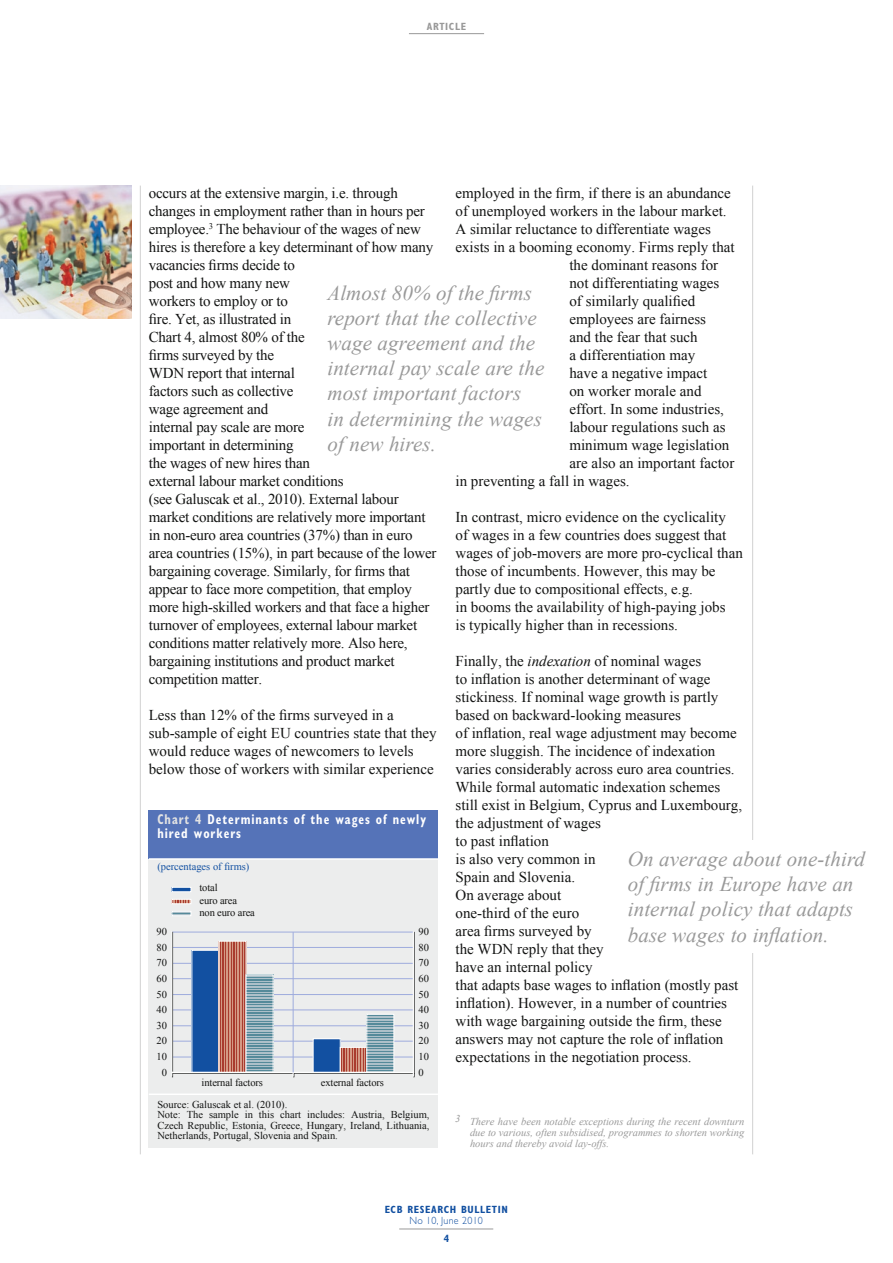
<style>
.page{position:relative;width:893px;height:1263px;background:#fff}
.page>*{position:absolute;margin:0;border:0;box-sizing:border-box;transform-origin:0 0}
.t1{font:italic 21px/25.2px "Times New Roman WGL";letter-spacing:.005em;color:#999}
.t2{font:15px/18px "Times New Roman WGL";color:#131413}
.t3{font:700 condensed 14.25px/13.5px "Gill Sans Myriad";letter-spacing:.08em;color:#fff;scale:.85 1}
.t4{font:10.5px/10.5px "Times New Roman WGL";color:#131413}
.t5{font:italic 10.5px/11.1px "Times New Roman WGL";color:#999}
.t6{font:700 condensed 10.5px "Gill Sans Myriad";letter-spacing:.06em;color:#1250a1}
.t7{font:10.5px "Times New Roman WGL";color:#1250a1}
.t8{font:300 10.5px "Gill Sans";letter-spacing:.03em;color:#1250a1;scale:.95 1}
.t9{font:700 condensed 10.5px "Gill Sans Myriad";color:#999}
.s1{font-style:italic}
.s2{color:#e3e3e3}
</style>
<div class="page">
<hr style="left:140px;top:186px;width:1px;height:968px;background:#d1d1d1">
<hr style="left:752px;top:186px;width:1px;height:968px;background:#d1d1d1">
<hr style="left:409px;top:33px;width:75px;height:1px;background:#999">
<hr style="left:399px;top:1229px;width:94px;height:1px;background:#999">
<img style="left:0;top:185px;width:132px;height:134px">
<div style="left:149px;top:810px;width:289px;height:337px;background:#eceded"></div>
<div style="left:149px;top:810px;width:289px;height:49px;background:#5573b8"></div>
<hr style="left:149px;top:1093px;width:289px;height:2px;background:#fff">
<hr style="left:149px;top:858px;width:289px;height:2px;background:#fff">
<hr style="left:172px;top:1057px;width:241px;height:1px;background:#9eabdd">
<hr style="left:172px;top:1041px;width:241px;height:1px;background:#9eabdd">
<hr style="left:172px;top:1025px;width:241px;height:1px;background:#9eabdd">
<hr style="left:172px;top:1010px;width:241px;height:1px;background:#9eabdd">
<hr style="left:172px;top:994px;width:241px;height:1px;background:#9eabdd">
<hr style="left:172px;top:978px;width:241px;height:1px;background:#9eabdd">
<hr style="left:172px;top:963px;width:241px;height:1px;background:#9eabdd">
<hr style="left:172px;top:947px;width:241px;height:1px;background:#9eabdd">
<div style="left:192px;top:950px;width:27px;height:122px;background:#1250a1"></div>
<div style="left:191px;top:950px;width:28px;height:123px;border:1px solid #fff"></div>
<div style="left:313px;top:1039px;width:27px;height:33px;background:#1250a1"></div>
<div style="left:313px;top:1038px;width:28px;height:35px;border:1px solid #fff"></div>
<svg style="left:221px;top:943px;width:23px;height:128px;background:#c1705e"></svg>
<div style="left:219px;top:941px;width:27px;height:132px;border:1px solid #fff"></div>
<svg style="left:342px;top:1049px;width:23px;height:22px"></svg>
<div style="left:340px;top:1047px;width:27px;height:26px;border:1px solid #fff"></div>
<svg style="left:248px;top:976px;width:23px;height:95px;background:#84a6b3"></svg>
<div style="left:246px;top:974px;width:27px;height:99px;border:1px solid #fff"></div>
<svg style="left:368px;top:1016px;width:24px;height:55px"></svg>
<div style="left:366px;top:1014px;width:28px;height:59px;border:1px solid #fff"></div>
<div style="left:171px;top:930px;width:243px;height:143px;border:1px solid #fff"></div>
<hr style="left:293px;top:932px;width:1px;height:140px;background:#9eabdd">
<div style="left:172px;top:887px;width:19px;height:5px;background:#1250a1"></div>
<div style="left:171px;top:887px;width:20px;height:5px;border:1px solid #fff"></div>
<svg style="left:173px;top:901px;width:16px;height:1px"></svg>
<div style="left:171px;top:899px;width:20px;height:5px;border:1px solid #fff"></div>
<div style="left:172px;top:911px;width:19px;height:5px;background:#558a9a"></div>
<div style="left:171px;top:911px;width:20px;height:5px;border:1px solid #fff"></div>
<div style="left:628px;top:840px;width:248px;height:112px;background:#fff"></div>
<p class="t9" style="left:427px;top:20px;width:7px">article</p>
<p class="t2" style="left:149px;top:184px;width:289px">occurs at the extensive margin, i.e. through changes in employment rather than in hours per employee.<sup>3</sup> The behaviour of the wages of new hires is therefore a key determinant of how many vacancies firms decide to<br>post and how many new<br>workers to employ or to<br>fire. Yet, as illustrated in<br>Chart 4, almost 80% of the<br>firms surveyed by the<br>WDN report that internal<br>factors such as collective<br>wage agreement and<br>internal pay scale are more<br>important in determining<br>the wages of new hires than<br>external labour market conditions<br>(see Galuscak et al., 2010). External labour market conditions are relatively more important in non-euro area countries (37%) than in euro area countries (15%), in part because of the lower bargaining coverage. Similarly, for firms that appear to face more competition, that employ more high-skilled workers and that face a higher turnover of employees, external labour market conditions matter relatively more. Also here, bargaining institutions and product market competition matter.</p>
<p class="t2" style="left:149px;top:706px;width:289px">Less than 12% of the firms surveyed in a sub-sample of eight EU countries state that they would reduce wages of newcomers to levels below those of workers with similar experience</p>
<p class="t2" style="left:455px;top:184px;width:277px">employed in the firm, if there is an abundance</p>
<p class="t2" style="left:455px;top:202px;width:273px">of unemployed workers in the labour market.</p>
<p class="t2" style="left:455px;top:220px;width:257px">A similar reluctance to differentiate wages</p>
<p class="t2" style="left:455px;top:238px;width:281px">exists in a booming economy. Firms reply that</p>
<p class="t2" style="left:569px;top:256px;width:150px">the dominant reasons for</p>
<p class="t2" style="left:569px;top:274px;width:151px">not differentiating wages</p>
<p class="t2" style="left:569px;top:292px;width:127px">of similarly qualified</p>
<p class="t2" style="left:569px;top:310px;width:138px">employees are fairness</p>
<p class="t2" style="left:569px;top:328px;width:130px">and the fear that such</p>
<p class="t2" style="left:569px;top:346px;width:127px">a differentiation may</p>
<p class="t2" style="left:569px;top:364px;width:139px">have a negative impact</p>
<p class="t2" style="left:569px;top:382px;width:134px">on worker morale and</p>
<p class="t2" style="left:569px;top:400px;width:156px">effort. In some industries,</p>
<p class="t2" style="left:569px;top:418px;width:158px">labour regulations such as</p>
<p class="t2" style="left:569px;top:436px;width:162px">minimum wage legislation</p>
<p class="t2" style="left:569px;top:454px;width:166px">are also an important factor</p>
<p class="t2" style="left:455px;top:472px;width:176px">in preventing a fall in wages.</p>
<p class="t2" style="left:455px;top:508px;width:289px">In contrast, micro evidence on the cyclicality<br>of wages in a few countries does suggest that wages of job-movers are more pro-cyclical than those of incumbents. However, this may be partly due to compositional effects, e.g.<br>in booms the availability of high-paying jobs<br>is typically higher than in recessions.</p>
<p class="t2" style="left:455px;top:652px;width:288px">Finally, the <span class="s1">indexation</span> of nominal wages<br>to inflation is another determinant of wage stickiness. If nominal wage growth is partly based on backward-looking measures<br>of inflation, real wage adjustment may become more sluggish. The incidence of indexation varies considerably across euro area countries.<br>While formal automatic indexation schemes still exist in Belgium, Cyprus and Luxembourg, the adjustment of wages<br>to past inflation<br>is also very common in<br>Spain and Slovenia.<br>On average about<br>one-third of the euro<br>area firms surveyed by<br>the WDN reply that they<br>have an internal policy<br>that adapts base wages to inflation (mostly past inflation). However, in a number of countries with wage bargaining outside the firm, these answers may not capture the role of inflation expectations in the negotiation process.</p>
<h1 class="t1" style="left:327px;top:279px;width:218px">Almost 80% of the firms report that the collective wage agreement and the internal pay scale are the most important factors<br>in determining the wages of new hires.</h1>
<p class="t3" style="left:157px;top:813px;width:318px"><span class="s2">Chart 4</span> Determinants of the wages of newly hired workers</p>
<p class="t7" style="left:157px;top:859px;width:94px">(percentages of firms)</p>
<h1 class="t1" style="left:628px;top:846px;width:239px">On average about one-third of firms in Europe have an internal policy that adapts base wages to inflation.</h1>
<p class="t4" style="left:199px;top:882px;width:57px;line-height:12.1px">total<br>euro area non euro area</p>
<p class="t4" style="left:157px;top:926px;width:12px">90</p>
<p class="t4" style="left:419px;top:926px;width:12px">90</p>
<p class="t4" style="left:419px;top:942px;width:12px">80</p>
<p class="t4" style="left:157px;top:942px;width:12px">80</p>
<p class="t4" style="left:157px;top:957px;width:12px">70</p>
<p class="t4" style="left:419px;top:957px;width:12px">70</p>
<p class="t4" style="left:419px;top:973px;width:12px">60</p>
<p class="t4" style="left:157px;top:973px;width:12px">60</p>
<p class="t4" style="left:419px;top:989px;width:12px">50</p>
<p class="t4" style="left:157px;top:989px;width:12px">50</p>
<p class="t4" style="left:419px;top:1004px;width:12px">40</p>
<p class="t4" style="left:157px;top:1004px;width:12px">40</p>
<p class="t4" style="left:419px;top:1020px;width:12px">30</p>
<p class="t4" style="left:157px;top:1020px;width:12px">30</p>
<p class="t4" style="left:419px;top:1035px;width:12px">20</p>
<p class="t4" style="left:157px;top:1035px;width:12px">20</p>
<p class="t4" style="left:419px;top:1051px;width:12px">10</p>
<p class="t4" style="left:157px;top:1051px;width:12px">10</p>
<p class="t4" style="left:162px;top:1066px;width:7px">0</p>
<p class="t4" style="left:202px;top:1077px;width:63px">internal factors</p>
<p class="t4" style="left:321px;top:1077px;width:64px">external factors</p>
<p class="t4" style="left:419px;top:1066px;width:7px">0</p>
<p class="t4" style="left:157px;top:1099px;width:274px">Source: Galuscak et al. (2010).<br>Note: The sample in this chart includes: Austria, Belgium, Czech Republic, Estonia, Greece, Hungary, Ireland, Lithuania, Netherlands, Portugal, Slovenia and Spain.</p>
<p class="t5" style="left:455px;top:1112px;width:7px">3</p>
<p class="t5" style="left:470px;top:1116px;width:276px">There have been notable exceptions during the recent downturn</p>
<p class="t5" style="left:470px;top:1127px;width:276px">due to various, often subsidised, programmes to shorten working hours and thereby avoid lay-offs.</p>
<p class="t6" style="left:385px;top:1203px;width:125px">ECB RESEARCH BULLETIN</p>
<p class="t8" style="left:410px;top:1214px;width:79px">No 10, June 2010</p>
<p class="t6" style="left:444px;top:1232px;width:7px">4</p>
</div>
